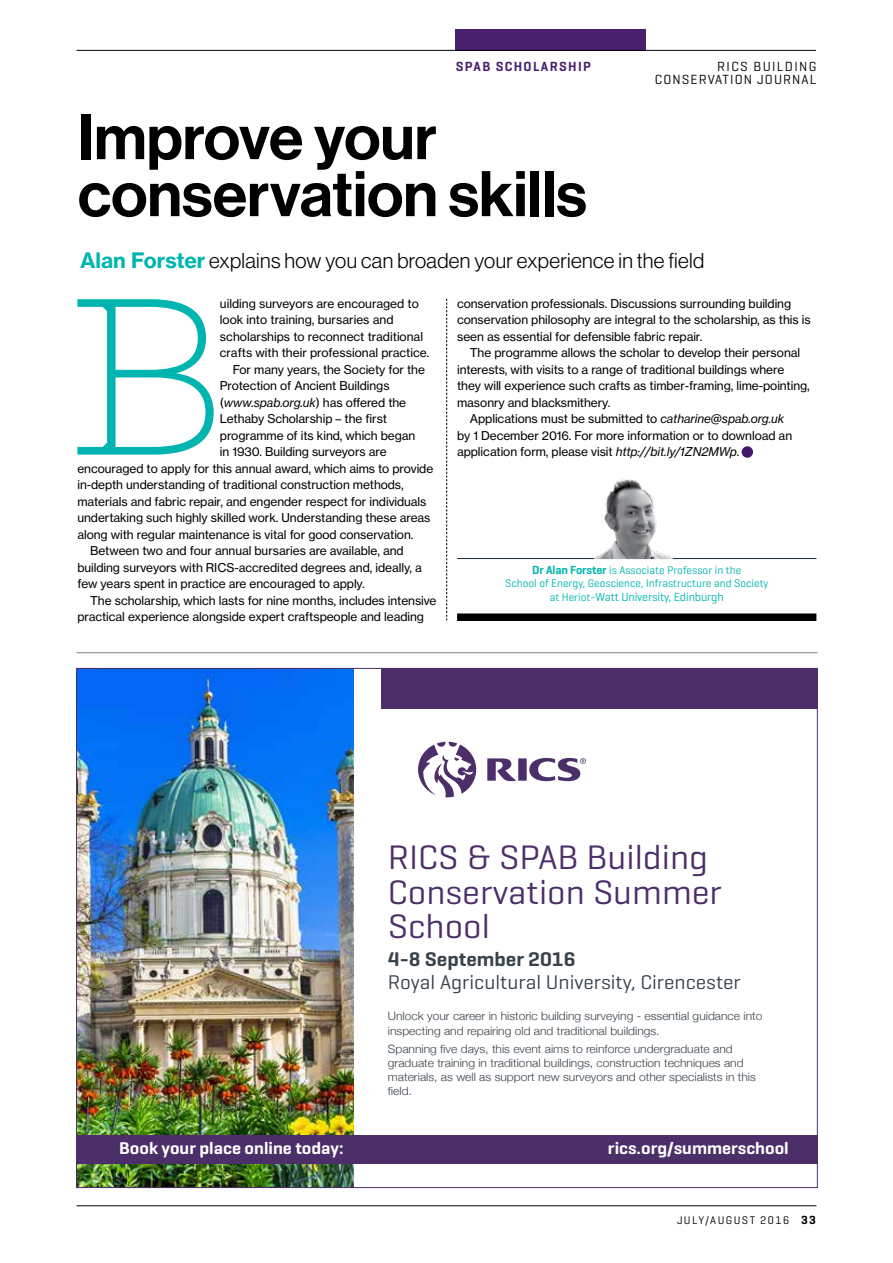
<style>
.page{position:relative;width:893px;height:1263px;background:#fff}
.page>*{position:absolute;margin:0;border:0;box-sizing:border-box;transform-origin:0 0}
.t1{font:300 272.55px "Pitch";color:#00b5af}
.t2{font:63px/57px "N Haas Grotesk DS Std 65 Md";color:#000}
.t3{font:34.5px/34.5px "Geogrotesque";color:#4c2f69;scale:1.04 1}
.t4{font:21px "N Haas Grotesk DS Std 45 Lt";letter-spacing:.015em;color:#000}
.t5{font:20.1px "Geogrotesque";color:#37424b;scale:1.04 1}
.t6{font:600 20.1px "Geogrotesque";color:#37424b;scale:1.04 1}
.t7{font:600 17.25px "Geogrotesque";color:#fff;scale:1.04 1}
.t8{font:13.5px/13.5px "Geogrotesque";letter-spacing:.08em;color:#000;text-align:right}
.t9{font:600 13.5px "Geogrotesque";letter-spacing:.1em;color:#48206e}
.t10{font:12px/16.5px "N Haas Grotesk TX Std 55 Rg";letter-spacing:-.005em;color:#000}
.t11{font:12px "Geogrotesque";letter-spacing:-.01em;color:#00b5af}
.t12{font:300 11.55px/14.1px "Helvetica Neue";color:#37424b;scale:1.04 1}
.t13{font:11.25px/13.5px "Geogrotesque";color:#00b5af;text-align:center}
.t14{font:11.25px "Geogrotesque";letter-spacing:.13em;color:#000}
.s1{font-family:"N Haas Grotesk TX Std 75 Bd";color:#00b5af}
.s2{font-family:"N Haas Grotesk TX Std 56 It"}
.s3{font-weight:600;font-size:12px}
.s4{font-size:11.25px}
</style>
<div class="page">
<div style="left:456px;top:29px;width:190px;height:21px;background:#48206e"></div>
<hr style="left:77px;top:1205px;width:739px;height:1px;background:#000">
<hr style="left:77px;top:50px;width:739px;height:1px;background:#000">
<svg style="left:446px;top:299px;width:1px;height:321px"></svg>
<hr style="left:457px;top:558px;width:359px;height:1px;background:#1c2b39">
<div style="left:457px;top:613px;width:359px;height:8px;background:#000"></div>
<img style="left:594px;top:479px;width:79px;height:79px">
<hr style="left:77px;top:652px;width:740px;height:1px;background:#000">
<svg style="left:418px;top:742px;width:168px;height:55px"></svg>
<div style="left:381px;top:668px;width:436px;height:41px;background:#4c2f69"></div>
<img style="left:78px;top:670px;width:276px;height:516px">
<div style="left:77px;top:1135px;width:740px;height:29px;background:#4c2f69"></div>
<svg style="left:741px;top:446px;width:12px;height:12px"></svg>
<p class="t9" style="left:456px;top:58px;width:137px">SPAB SCHOLARSHIP</p>
<h2 class="t2" style="left:78px;top:110px;width:510px">Improve your conservation skills</h2>
<p class="t8" style="left:655px;top:59px;width:163px">RICS BUILDING<br>CONSERVATION JOURNAL</p>
<h3 class="t4" style="left:80px;top:249px;width:626px"><span class="s1">Alan Forster</span> explains how you can broaden your experience in the field</h3>
<h1 class="t1" style="left:63px;top:184px;width:169px">B</h1>
<p class="t10" style="left:220px;top:295px;width:200px">uilding surveyors are encouraged to</p>
<p class="t10" style="left:220px;top:311px;width:175px">look into training, bursaries and</p>
<p class="t10" style="left:220px;top:328px;width:205px">scholarships to reconnect traditional</p>
<p class="t10" style="left:220px;top:344px;width:211px">crafts with their professional practice.</p>
<p class="t10" style="left:233px;top:361px;width:194px">For many years, the Society for the</p>
<p class="t10" style="left:220px;top:377px;width:171px">Protection of Ancient Buildings</p>
<p class="t10" style="left:220px;top:394px;width:188px">(<span class="s2">www.spab.org.uk</span>) has offered the</p>
<p class="t10" style="left:220px;top:410px;width:169px">Lethaby Scholarship – the first</p>
<p class="t10" style="left:220px;top:427px;width:197px">programme of its kind, which began</p>
<p class="t10" style="left:220px;top:443px;width:168px">in 1930. Building surveyors are</p>
<p class="t10" style="left:77px;top:460px;width:357px">encouraged to apply for this annual award, which aims to provide</p>
<p class="t10" style="left:77px;top:476px;width:328px">in-depth understanding of traditional construction methods,</p>
<p class="t10" style="left:77px;top:493px;width:351px">materials and fabric repair, and engender respect for individuals</p>
<p class="t10" style="left:77px;top:509px;width:355px">undertaking such highly skilled work. Understanding these areas</p>
<p class="t10" style="left:77px;top:526px;width:337px">along with regular maintenance is vital for good conservation.</p>
<p class="t10" style="left:90px;top:542px;width:315px">Between two and four annual bursaries are available, and</p>
<p class="t10" style="left:77px;top:559px;width:346px">building surveyors with RICS-accredited degrees and, ideally, a</p>
<p class="t10" style="left:77px;top:575px;width:289px">few years spent in practice are encouraged to apply.</p>
<p class="t10" style="left:90px;top:592px;width:348px">The scholarship, which lasts for nine months, includes intensive</p>
<p class="t10" style="left:77px;top:608px;width:348px">practical experience alongside expert craftspeople and leading</p>
<p class="t10" style="left:457px;top:295px;width:355px">conservation professionals. Discussions surrounding building conservation philosophy are integral to the scholarship, as this is seen as essential for defensible fabric repair.</p>
<p class="t10" style="left:470px;top:344px;width:332px">The programme allows the scholar to develop their personal</p>
<p class="t10" style="left:457px;top:361px;width:329px">interests, with visits to a range of traditional buildings where</p>
<p class="t10" style="left:457px;top:377px;width:354px">they will experience such crafts as timber-framing, lime-pointing,</p>
<p class="t10" style="left:457px;top:394px;width:155px">masonry and blacksmithery.</p>
<p class="t10" style="left:470px;top:410px;width:316px">Applications must be submitted to <span class="s2">catharine@spab.org.uk</span></p>
<p class="t10" style="left:457px;top:427px;width:337px">by 1 December 2016. For more information or to download an</p>
<p class="t10" style="left:457px;top:443px;width:284px">application form, please visit <span class="s2">http://bit.ly/1ZN2MWp</span>.</p>
<p class="t13" style="left:505px;top:563px;width:265px"><span class="s3">Dr Alan Forster</span> is Associate Professor in the<br>School of Energy, Geoscience, Infrastructure and Society</p>
<p class="t11" style="left:550px;top:589px;width:176px"><span class="s4">at Heriot-</span>Watt University, Edinburgh</p>
<h3 class="t3" style="left:388px;top:839px;width:323px">RICS &amp; SPAB Building<br>Conservation Summer<br>School</h3>
<h3 class="t6" style="left:388px;top:946px;width:182px">4-8 September 2016</h3>
<h3 class="t5" style="left:388px;top:969px;width:341px">Royal Agricultural University, Cirencester</h3>
<p class="t12" style="left:388px;top:1009px;width:362px">Unlock your career in historic building surveying - essential guidance into inspecting and repairing old and traditional buildings.</p>
<p class="t12" style="left:388px;top:1041px;width:355px">Spanning five days, this event aims to reinforce undergraduate and graduate training in traditional buildings, construction techniques and materials, as well as support new surveyors and other specialists in this field.</p>
<h3 class="t7" style="left:119px;top:1137px;width:217px">Book your place online today:</h3>
<h3 class="t7" style="left:608px;top:1137px;width:175px">rics.org/summerschool</h3>
<p class="t14" style="left:677px;top:1213px;width:140px">JULY/AUGUST 2016 <span class="s3">33</span></p>
</div>
